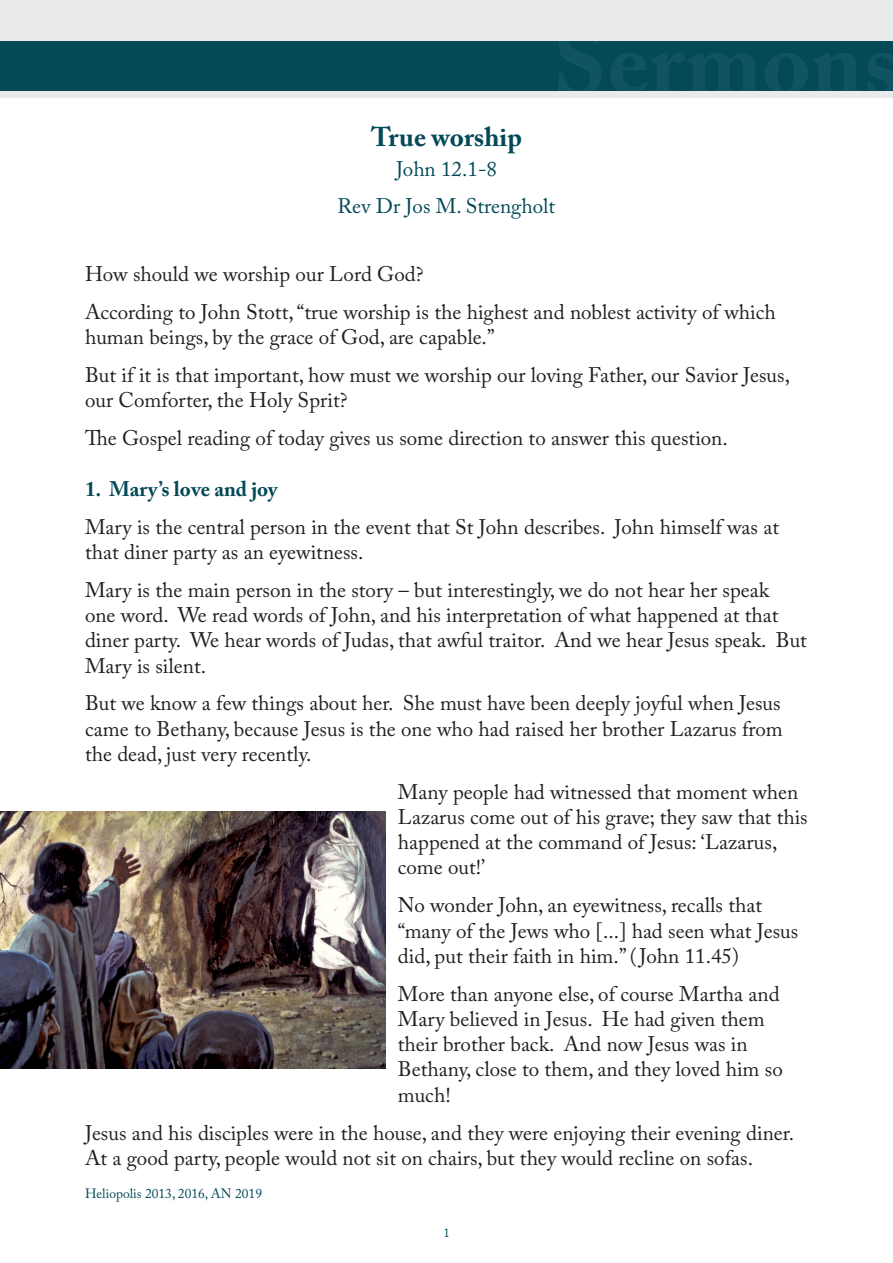
<style>
.page{position:relative;width:893px;height:1263px;background:#fff}
.page>*{position:absolute;margin:0;border:0;box-sizing:border-box;transform-origin:0 0}
.t1{font:700 27px "Adobe Caslon Pro";color:#034958}
.Text_2{font:21px/25.2px "Adobe Caslon Pro";color:#231f20}
.Text_begain{font:21px "Adobe Caslon Pro";color:#231f20}
.Jos_Name{font:21px "Adobe Caslon Pro";color:#034958}
.Side_title{font:700 21px "Adobe Caslon Pro";color:#034958}
.Nomber_Verse_in_titl{font:21px "Adobe Caslon Pro";color:#034958}
.t2{font:13.5px "Adobe Caslon Pro";color:#034958}
.Numbers_verses{font:12px "Bookman Old Style";color:#034958}
</style>
<div class="page">
<div style="left:0;top:0;width:893px;height:97px;background:#e9eaeb"></div>
<div style="left:0;top:41px;width:893px;height:50px;background:#034958"></div>
<img style="left:0;top:811px;width:385px;height:257px">
<p class="t1" style="left:371px;top:121px;width:152px">True worship</p>
<p class="Nomber_Verse_in_titl" style="left:396px;top:157px;width:102px">John 12.1-8</p>
<p class="Jos_Name" style="left:338px;top:194px;width:219px">Rev Dr Jos M. Strengholt</p>
<p class="Text_begain" style="left:85px;top:261px;width:340px">How should we worship our Lord God?</p>
<p class="Text_2" style="left:85px;top:299px;width:692px">According to John Stott “, true worship is the highest and noblest activity of which human beings, by the grace of God, are capable “.</p>
<p class="Text_2" style="left:85px;top:362px;width:706px">But isitif that important, how must we worship our loving Father, our Savior Jesus, our Comforter, the Holy Sprit?</p>
<p class="Text_2" style="left:85px;top:425px;width:644px">The Gospel reading of today gives us some direction to answer this question.</p>
<p class="Side_title" style="left:85px;top:476px;width:194px">1. Mary s’ love and joy</p>
<p class="Text_2" style="left:85px;top:514px;width:695px">Mary is the central person in the event that St John describes. John himself was at that diner party as an eyewitness.</p>
<p class="Text_2" style="left:85px;top:577px;width:723px">Mary is the main person in the story – but interestingly, we do not hear her speak<br>one word. We read words ofJohn, and his interpretation of what happened at that diner party. We hear words ofJudas, that awful traitor. And we hear Jesus speak. But Mary is silent.</p>
<p class="Text_2" style="left:85px;top:691px;width:699px;text-align:justify">But we know a few things about her. She must have been deeply joyful when Jesus came to Bethany, because Jesus is the one who had raised her brother Lazarus from the dead, just very recently.</p>
<p class="Text_2" style="left:398px;top:779px;width:411px">Many people had witnessed that moment when Lazarus come out of his grave; they saw that this happened at the command ofJesus ‘: Lazarus, come out ‘!</p>
<p class="Text_2" style="left:398px;top:892px;width:402px">No wonder John, an eyewitness, recalls that “many of the Jews who [...] had seen what Jesus did, put their faith in him.” ( John 11.45(</p>
<p class="Text_2" style="left:398px;top:981px;width:386px">More than anyone else, of course Martha and Mary believed in Jesus. He had given them their brother back. And now Jesus was in Bethany, close to them, and they loved him so much!</p>
<p class="Text_2" style="left:85px;top:1120px;width:710px">Jesus and his disciples were in the house, and they were enjoying their evening diner.<br>At a good party, people would not sit on chairs, but they would recline on sofas.</p>
<p class="t2" style="left:85px;top:1185px;width:179px">Heliopolis 2013, 2016, AN 2019</p>
<p class="Numbers_verses" style="left:443px;top:1225px;width:9px">1</p>
</div>
